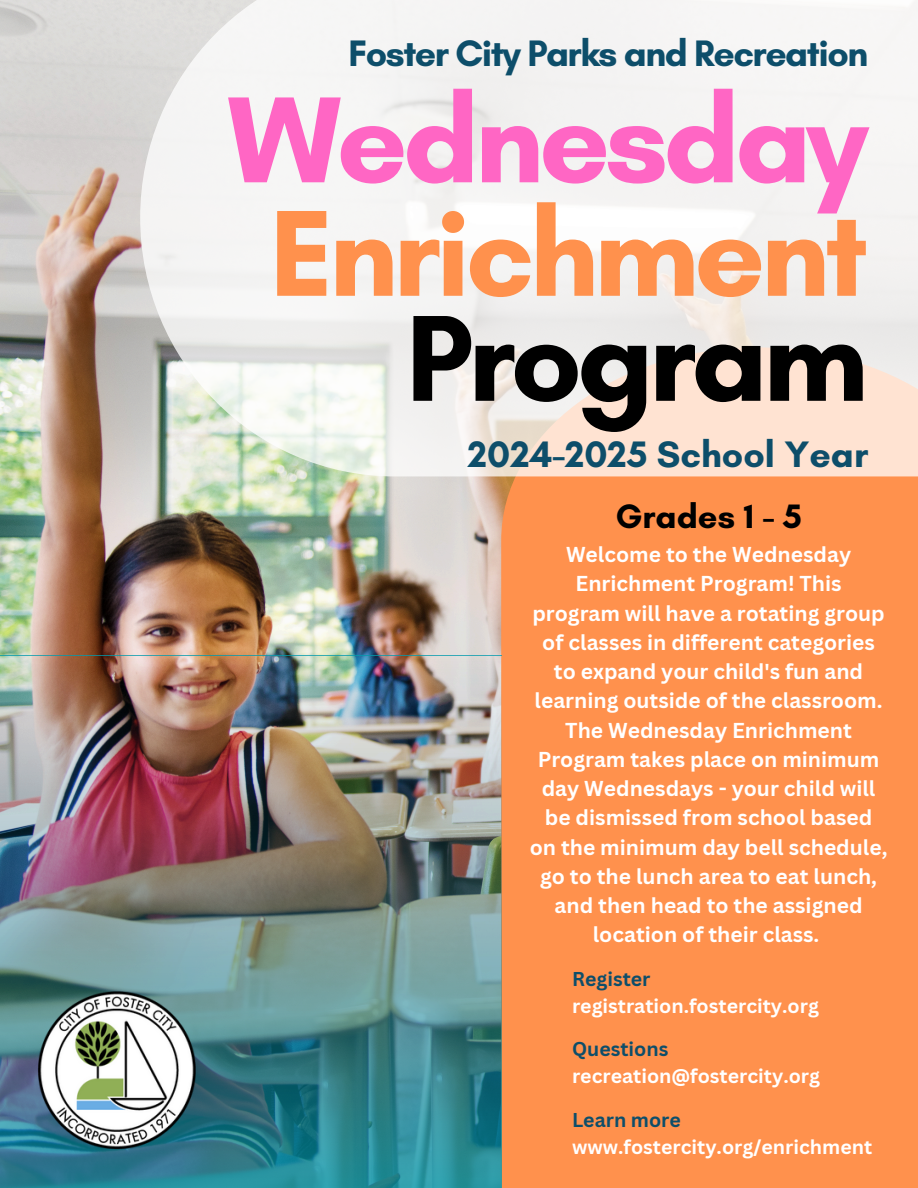
<style>
.page{position:relative;width:918px;height:1188px;background:#fff}
.page>*{position:absolute;margin:0;border:0;box-sizing:border-box;transform-origin:0 0}
.t1{font:700 124.8px "Glacial Indifference";letter-spacing:-.04em;color:#ff66c4}
.t2{font:700 124.65px "Glacial Indifference";letter-spacing:-.04em;color:#ff914d}
.t3{font:700 124.65px "Glacial Indifference";letter-spacing:-.04em;color:#000}
.t4{font:700 37.5px "Glacial Indifference";letter-spacing:-.04em;color:#0d4e6a}
.t5{font:700 37.5px "Glacial Indifference";color:#0d4e6a}
.t6{font:700 34.5px "Glacial Indifference";color:#000}
.t7{font:700 21px/29.2px "Canva Sans";color:#fff;text-align:center}
.t8{font:700 19.5px "Canva Sans";color:#fff}
.t9{font:700 19.5px "Canva Sans";color:#0d4e6a}
</style>
<div class="page">
<img style="left:0;top:0;width:501px;height:655px">
<div style="left:501px;top:347px;width:417px;height:841px;background:#ff914d"></div>
<svg style="left:140px;top:0;width:778px;height:476px;fill:#f4f3f2"></svg>
<img style="left:0;top:655px;width:501px;height:533px">
<img style="left:22px;top:975px;width:191px;height:191px">
<p class="t4" style="left:349px;top:31px;width:521px">Foster City Parks and Recreation</p>
<h1 class="t1" style="left:227px;top:64px;width:642px">Wednesday</h1>
<h1 class="t2" style="left:270px;top:177px;width:600px">Enrichment</h1>
<p class="t3" style="left:406px;top:282px;width:464px">Program</p>
<p class="t5" style="left:468px;top:431px;width:402px">2024-2025 School Year</p>
<h2 class="t6" style="left:615px;top:495px;width:188px">Grades 1 - 5</h2>
<p class="t7" style="left:530px;top:539px;width:359px">Welcome to the Wednesday<br>Enrichment Program! This program will have a rotating group of classes in different categories to expand your child's fun and learning outside of the classroom.<br>The Wednesday Enrichment<br>Program takes place on minimum day Wednesdays - your child will be dismissed from school based on the minimum day bell schedule, go to the lunch area to eat lunch, and then head to the assigned location of their class.</p>
<h1 class="t9" style="left:572px;top:965px;width:80px">Register</h1>
<h2 class="t8" style="left:572px;top:992px;width:248px">registration.fostercity.org</h2>
<h2 class="t9" style="left:572px;top:1036px;width:98px">Questions</h2>
<p class="t8" style="left:572px;top:1063px;width:250px">recreation@fostercity.org</p>
<p class="t9" style="left:572px;top:1106px;width:110px">Learn more</p>
<p class="t8" style="left:572px;top:1133px;width:302px">www.fostercity.org/enrichment</p>
</div>
